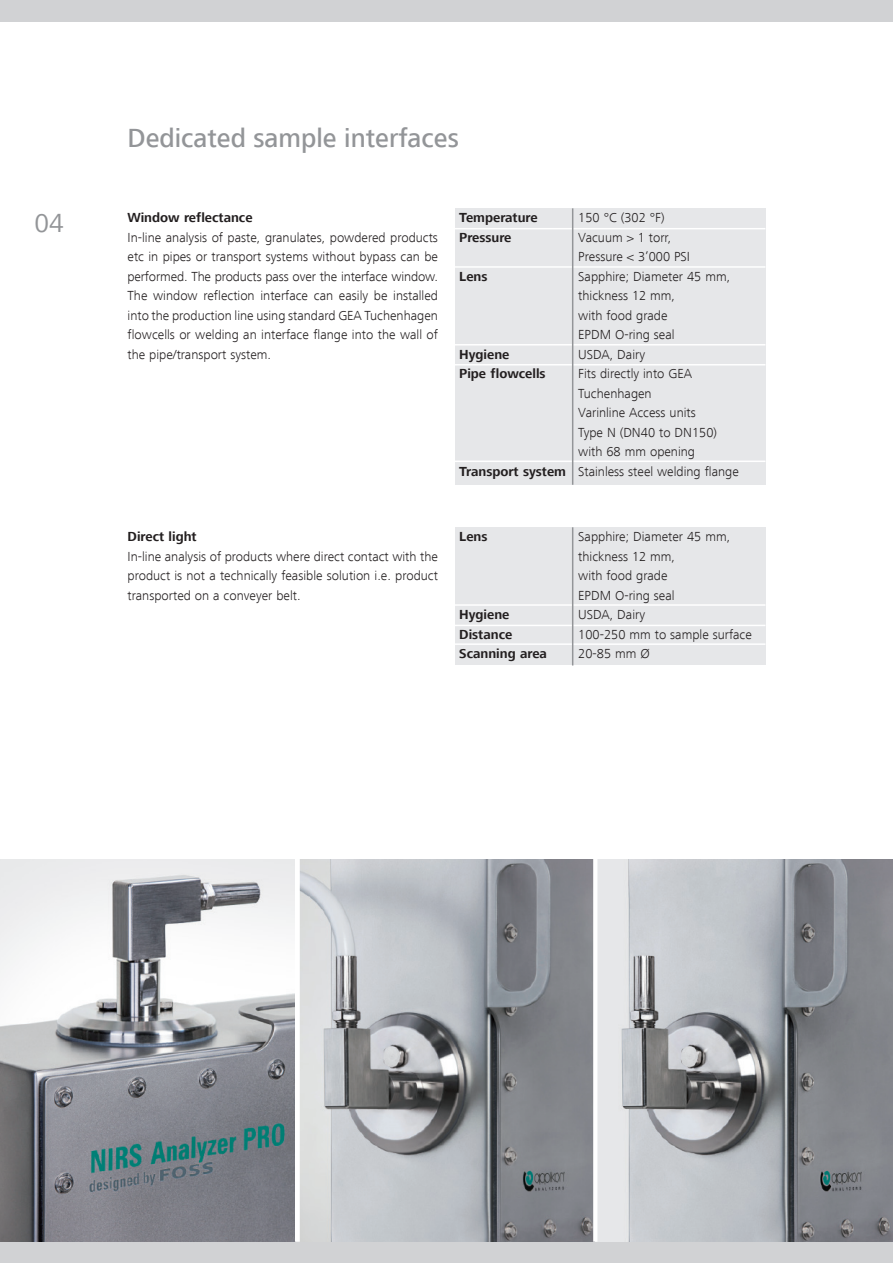
<style>
.page{position:relative;width:893px;height:1263px;background:#fff}
.page>*{position:absolute;margin:0;border:0;box-sizing:border-box;transform-origin:0 0}
.t1{font:500 27px "Frutiger Next LT";color:#939598}
.t2{font:27px "Frutiger Next LT";color:#939598}
.t3{font:300 13.5px/19.5px "Frutiger Next LT";color:#231f20}
.t4{font:700 13.5px "Frutiger Next LT";color:#231f20}
.s1{font-weight:700}
</style>
<div class="page">
<div style="left:455px;top:527px;width:310px;height:138px;background:#e6e7e9"></div>
<hr style="left:455px;top:604px;width:310px;height:2px;background:#fff">
<hr style="left:455px;top:643px;width:310px;height:2px;background:#fff">
<div style="left:455px;top:208px;width:310px;height:277px;background:#e6e7e9"></div>
<div style="left:0;top:0;width:893px;height:21px;background:#d1d2d4"></div>
<div style="left:0;top:1242px;width:893px;height:21px;background:#d1d2d4"></div>
<img style="left:0;top:859px;width:294px;height:383px">
<img style="left:300px;top:859px;width:293px;height:383px">
<svg style="left:597px;top:859px;width:296px;height:383px;background:#a2a5a9"></svg>
<hr style="left:455px;top:228px;width:310px;height:1px;background:#fff">
<hr style="left:455px;top:266px;width:310px;height:2px;background:#fff">
<hr style="left:455px;top:344px;width:310px;height:1px;background:#fff">
<hr style="left:455px;top:364px;width:310px;height:1px;background:#fff">
<hr style="left:455px;top:460px;width:310px;height:2px;background:#fff">
<hr style="left:455px;top:625px;width:310px;height:1px;background:#fff">
<svg style="left:593px;top:859px;width:2px;height:383px"></svg>
<hr style="left:572px;top:208px;width:1px;height:277px;background:#939598">
<hr style="left:572px;top:527px;width:1px;height:138px;background:#939598">
<h1 class="t1" style="left:128px;top:123px;width:333px">Dedicated sample interfaces</h1>
<p class="t4" style="left:128px;top:210px;width:127px">Window reflectance</p>
<p class="t3" style="left:128px;top:228px;width:312px;text-align:justify">In-line analysis of paste, granulates, powdered products etc in pipes or transport systems without bypass can be performed. The products pass over the interface window.<br>The window reflection interface can easily be installed into the production line using standard GEA Tuchenhagen flowcells or welding an interface flange into the wall of the pipe/transport system.</p>
<h1 class="t2" style="left:35px;top:208px;width:31px">04</h1>
<p class="t4" style="left:459px;top:210px;width:80px">Temperature</p>
<p class="t3" style="left:578px;top:208px;width:88px">150 °C (302 °F)</p>
<p class="t4" style="left:459px;top:230px;width:54px">Pressure</p>
<p class="t3" style="left:578px;top:228px;width:113px">Vacuum &gt; 1 torr,<br>Pressure &lt; 3’000 PSI</p>
<p class="t4" style="left:459px;top:269px;width:30px">Lens</p>
<p class="t3" style="left:578px;top:267px;width:153px">Sapphire; Diameter 45 mm, thickness 12 mm,<br>with food grade<br>EPDM O-ring seal</p>
<p class="t4" style="left:459px;top:347px;width:52px">Hygiene</p>
<p class="t3" style="left:578px;top:345px;width:68px">USDA, Dairy</p>
<p class="t4" style="left:459px;top:366px;width:88px">Pipe flowcells</p>
<p class="t3" style="left:578px;top:364px;width:115px">Fits directly into GEA</p>
<p class="t3" style="left:578px;top:384px;width:75px">Tuchenhagen</p>
<p class="t3" style="left:578px;top:403px;width:119px">Varinline Access units</p>
<p class="t3" style="left:578px;top:423px;width:140px">Type N (DN40 to DN150)</p>
<p class="t3" style="left:578px;top:442px;width:118px">with 68 mm opening</p>
<p class="t3" style="left:459px;top:462px;width:281px"><span class="s1">Transport system</span> Stainless steel welding flange</p>
<p class="t4" style="left:128px;top:529px;width:71px">Direct light</p>
<p class="t3" style="left:128px;top:547px;width:312px;text-align:justify">In-line analysis of products where direct contact with the product is not a technically feasible solution i.e. product transported on a conveyer belt.</p>
<p class="t4" style="left:459px;top:529px;width:30px">Lens</p>
<p class="t3" style="left:578px;top:527px;width:153px">Sapphire; Diameter 45 mm, thickness 12 mm,<br>with food grade<br>EPDM O-ring seal</p>
<p class="t4" style="left:459px;top:607px;width:52px">Hygiene</p>
<p class="t3" style="left:578px;top:605px;width:68px">USDA, Dairy</p>
<p class="t4" style="left:459px;top:627px;width:55px">Distance</p>
<p class="t3" style="left:578px;top:625px;width:175px">100-250 mm to sample surface</p>
<p class="t4" style="left:459px;top:646px;width:89px">Scanning area</p>
<p class="t3" style="left:578px;top:644px;width:73px">20-85 mm Ø</p>
</div>
